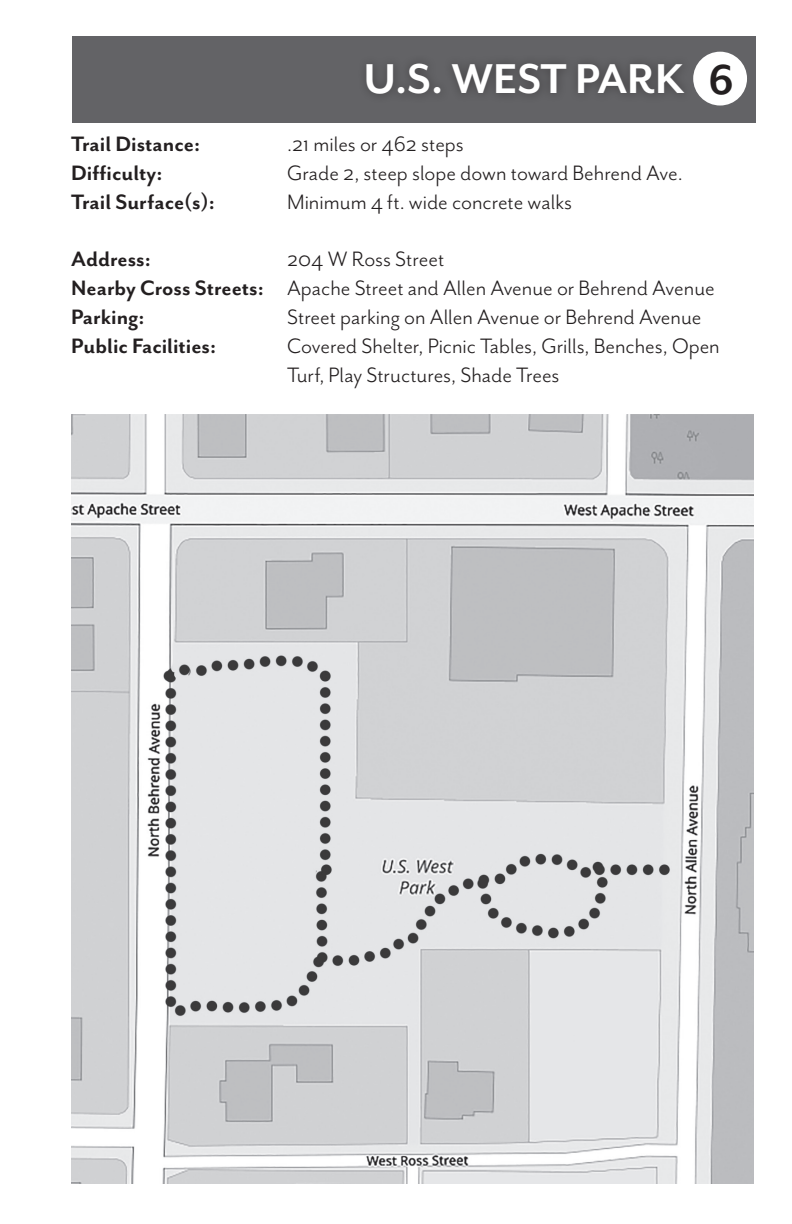
<style>
.page{position:relative;width:792px;height:1224px;background:#fff}
.page>*{position:absolute;margin:0;border:0;box-sizing:border-box;transform-origin:0 0}
.t1{font:700 48px "Mr Eaves San OT";color:#fff}
.t2{font:700 48px "Mr Eaves San OT";color:#231f20}
.t3{font:24px/28.8px "Mr Eaves San OT";color:#231f20}
.t4{font:700 24px "Mr Eaves San OT";color:#231f20}
.s1{font-weight:700}
</style>
<div class="page">
<div style="left:72px;top:36px;width:684px;height:86px;background:#636366"></div>
<div style="left:357px;top:54px;width:336px;height:50px;background:#5c5c5f"></div>
<div style="left:693px;top:52px;width:54px;height:54px;background:#fff;border-radius:50%"></div>
<img style="left:72px;top:414px;width:682px;height:769px">
<p class="t1" style="left:364px;top:53px;width:322px">U.S. WEST PARK</p>
<p class="t2" style="left:708px;top:53px;width:27px">6</p>
<p class="t4" style="left:71px;top:131px;width:131px">Trail Distance:</p>
<p class="t3" style="left:287px;top:130px;width:178px">.21 miles or 462 steps</p>
<p class="t4" style="left:71px;top:160px;width:93px">Difficulty:</p>
<p class="t3" style="left:287px;top:159px;width:397px">Grade 2, steep slope down toward Behrend Ave.</p>
<p class="t4" style="left:71px;top:189px;width:145px">Trail Surface(s):</p>
<p class="t3" style="left:287px;top:188px;width:286px">Minimum 4 ft. wide concrete walks</p>
<p class="t4" style="left:71px;top:246px;width:81px">Address:</p>
<p class="t3" style="left:287px;top:245px;width:159px">204 W Ross Street</p>
<p class="t3" style="left:71px;top:274px;width:645px"><span class="s1">Nearby Cross Streets:</span> Apache Street and Allen Avenue or Behrend Avenue</p>
<p class="t4" style="left:71px;top:304px;width:75px">Parking:</p>
<p class="t3" style="left:287px;top:303px;width:416px">Street parking on Allen Avenue or Behrend Avenue</p>
<p class="t4" style="left:71px;top:333px;width:147px">Public Facilities:</p>
<p class="t3" style="left:287px;top:332px;width:434px">Covered Shelter, Picnic Tables, Grills, Benches, Open<br>Turf, Play Structures, Shade Trees</p>
</div>
